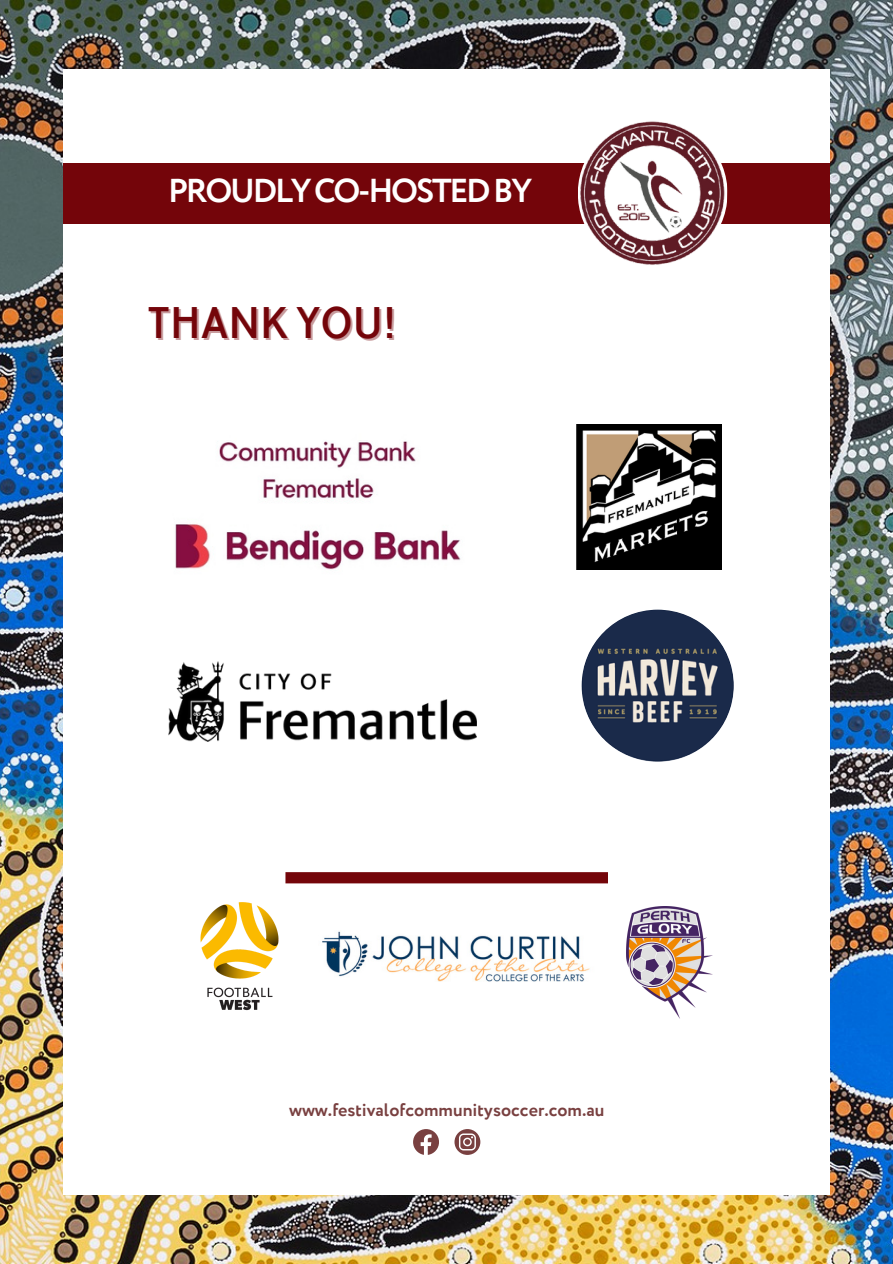
<style>
.page{position:relative;width:893px;height:1264px;background:#fff}
.page>*{position:absolute;margin:0;border:0;box-sizing:border-box;transform-origin:0 0}
.t1{font:700 45px "TT Corals";color:#74050a}
.t2{font:700 33px "Circe";letter-spacing:-.07em;color:#fff}
.t3{font:700 18px "Circe";color:#794040}
</style>
<div class="page">
<img style="left:0;top:0;width:892px;height:1263px">
<div style="left:64px;top:69px;width:765px;height:1125px;background:#fff"></div>
<svg style="left:454px;top:1129px;width:26px;height:25px"></svg>
<svg style="left:413px;top:1129px;width:26px;height:25px"></svg>
<div style="left:64px;top:163px;width:765px;height:60px;background:#74050a"></div>
<svg style="left:577px;top:174px;width:151px;height:50px"></svg>
<img style="left:579px;top:121px;width:146px;height:144px">
<img style="left:168px;top:661px;width:308px;height:80px">
<img style="left:626px;top:906px;width:86px;height:112px">
<img style="left:200px;top:883px;width:97px;height:128px">
<img style="left:322px;top:931px;width:268px;height:50px">
<img style="left:576px;top:424px;width:145px;height:146px">
<img style="left:581px;top:609px;width:152px;height:152px;border-radius:50%">
<div style="left:285px;top:872px;width:323px;height:11px;background:#74050a"></div>
<img style="left:175px;top:440px;width:286px;height:130px">
<p class="t2" style="left:168px;top:168px;width:365px">PROUDLYCO-HOSTEDBY</p>
<p class="t1" style="left:148px;top:295px;width:250px">THANK YOU!</p>
<p class="t3" style="left:289px;top:1097px;width:317px">www.festivalofcommunitysoccer.com.au</p>
</div>
